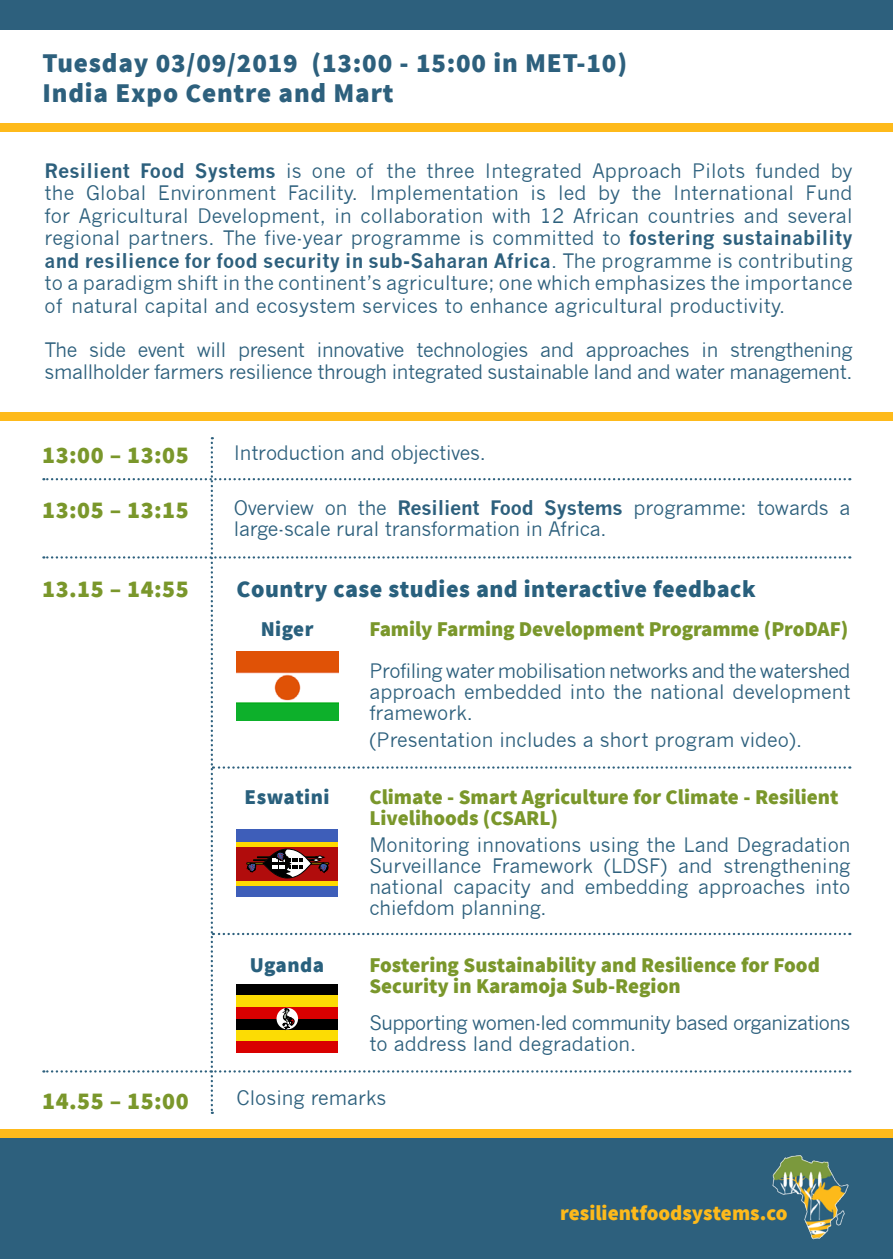
<style>
.page{position:relative;width:893px;height:1259px;background:#fff}
.page>*{position:absolute;margin:0;border:0;box-sizing:border-box;transform-origin:0 0}
.t1{font:900 27px "Equilibrium";letter-spacing:.03em;color:#2d607d}
.t2{font:900 24px "Equilibrium";letter-spacing:.02em;color:#7a972b}
.t3{font:900 24px "Equilibrium";letter-spacing:.02em;color:#29607d}
.t4{font:900 21px/21px "Equilibrium";color:#7a972b}
.Body_text{font:900 21px "Equilibrium";color:#feba1b}
.t5{font:900 21px "Equilibrium";letter-spacing:.02em;color:#29607d}
.Body_text-2{font:19.5px/22.5px "News Gothic";letter-spacing:-.01em;color:#2d607d;text-align:justify}
.Body_text-3{font:19.5px/21px "News Gothic";letter-spacing:-.03em;color:#2d607d}
.s1{font-weight:700}
</style>
<div class="page">
<div style="left:0;top:0;width:893px;height:29px;background:#2d607d"></div>
<div style="left:0;top:1133px;width:893px;height:126px;background:#2d607d"></div>
<div style="left:0;top:123px;width:893px;height:9px;background:#feba1b"></div>
<svg style="left:43px;top:437px;width:807px;height:677px"></svg>
<img style="left:772px;top:1155px;width:77px;height:85px">
<div style="left:0;top:1129px;width:893px;height:8px;background:#feba1b"></div>
<div style="left:0;top:412px;width:893px;height:9px;background:#feba1b"></div>
<p class="t1" style="left:43px;top:45px;width:586px">Tuesday 03/09/2019 (13:00 - 15:00 in MET-10)</p>
<p class="t1" style="left:43px;top:75px;width:353px">India Expo Centre and Mart</p>
<p class="Body_text-2" style="left:45px;top:160px;width:809px"><span class="s1">Resilient Food Systems</span> is one of the three Integrated Approach Pilots funded by the Global Environment Facility. Implementation is led by the International Fund for Agricultural Development, in collaboration with 12 African countries and several regional partners. The five-year programme is committed to <span class="s1">fostering sustainability and resilience for food security in sub-Saharan Africa</span>. The programme is contributing to a paradigm shift in the continent’s agriculture; one which emphasizes the importance of natural capital and ecosystem services to enhance agricultural productivity.</p>
<p class="Body_text-2" style="left:45px;top:338px;width:809px">The side event will present innovative technologies and approaches in strengthening smallholder farmers resilience through integrated sustainable land and water management.</p>
<p class="t2" style="left:42px;top:440px;width:148px">13:00 – 13:05</p>
<p class="t2" style="left:42px;top:494px;width:148px">13:05 – 13:15</p>
<p class="Body_text-2" style="left:234px;top:441px;width:253px">Introduction and objectives.</p>
<p class="Body_text-2" style="left:234px;top:497px;width:618px;line-height:21px">Overview on the <span class="s1">Resilient Food Systems</span> programme: towards a large-scale rural transformation in Africa.</p>
<p class="t2" style="left:42px;top:573px;width:148px">13.15 – 14:55</p>
<p class="t3" style="left:237px;top:573px;width:521px">Country case studies and interactive feedback</p>
<p class="t5" style="left:261px;top:615px;width:54px">Niger</p>
<p class="t4" style="left:369px;top:619px;width:480px">Family Farming Development Programme (ProDAF)</p>
<p class="Body_text-2" style="left:369px;top:660px;width:483px;line-height:21px">Profiling water mobilisation networks and the watershed approach embedded into the national development framework.</p>
<p class="Body_text-2" style="left:369px;top:729px;width:434px">(Presentation includes a short program video).</p>
<p class="t5" style="left:245px;top:783px;width:86px">Eswatini</p>
<p class="t4" style="left:369px;top:787px;width:471px">Climate - Smart Agriculture for Climate - Resilient<br>Livelihoods (CSARL)</p>
<p class="Body_text-2" style="left:369px;top:834px;width:483px;line-height:21px">Monitoring innovations using the Land Degradation Surveillance Framework (LDSF) and strengthening national capacity and embedding approaches into chiefdom planning.</p>
<p class="t5" style="left:250px;top:951px;width:76px">Uganda</p>
<p class="t4" style="left:369px;top:955px;width:452px">Fostering Sustainability and Resilience for Food<br>Security in Karamoja Sub-Region</p>
<p class="Body_text-3" style="left:369px;top:1012px;width:483px">Supporting women-led community based organizations to address land degradation.</p>
<p class="t2" style="left:42px;top:1085px;width:148px">14.55 – 15:00</p>
<p class="Body_text-2" style="left:237px;top:1087px;width:151px">Closing remarks</p>
<p class="Body_text" style="left:560px;top:1199px;width:229px">resilientfoodsystems.co</p>
</div>
